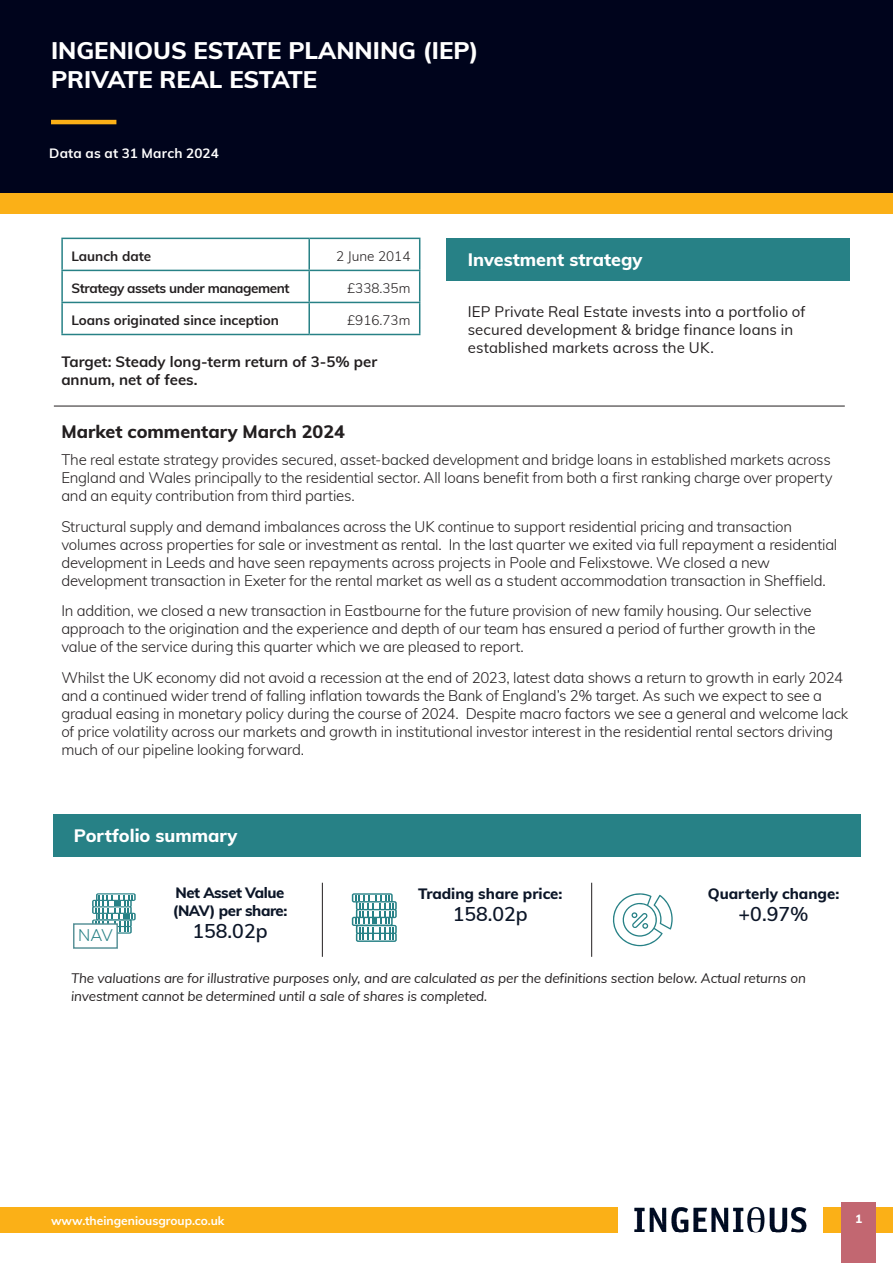
<style>
.page{position:relative;width:893px;height:1263px;background:#fff}
.page>*{position:absolute;margin:0;border:0;box-sizing:border-box;transform-origin:0 0}
.t1{font:800 24px/28.8px "Muli";color:#fff}
.Heading_2{font:600 19.5px "Muli";color:#0c1628}
.Heading_2-2{font:800 18px "Muli";color:#fff}
.Heading_2-3{font:800 18px "Muli";color:#231f20}
.t2{font:300 16.5px "Muli";color:#278186}
.Body_Copy{font:300 15px/18px "Muli";letter-spacing:-.015em;color:#231f20}
.Body_Copy-2{font:15px/18px "Muli";letter-spacing:.005em;color:#231f20}
.Body_Copy-3{font:700 15px/18px "Muli";color:#231f20}
.Heading_2-4{font:800 15px "Muli";color:#0c1628}
.Heading_2-5{font:800 15px/18px "Muli";letter-spacing:-.03em;color:#0c1628}
.Body_Copy-4{font:italic 13.5px/18px "Muli";letter-spacing:-.01em;color:#231f20}
.Body_Copy-5{font:700 13.5px "Muli";color:#231f20}
.Body_Copy-6{font:700 13.5px "Muli";letter-spacing:-.03em;color:#231f20}
.Body_Copy-7{font:300 13.5px "Muli";color:#231f20}
.Body_Copy-8{font:700 13.5px "Muli";letter-spacing:.015em;color:#fff}
.t3{font:700 12px "Muli";color:#fff}
.t4{font:800 12px "Muli";color:#fff}
</style>
<div class="page">
<div style="left:0;top:0;width:893px;height:204px;background:#00041c"></div>
<div style="left:0;top:1207px;width:893px;height:26px;background:#fbb017"></div>
<div style="left:0;top:193px;width:893px;height:21px;background:#fbb017"></div>
<div style="left:619px;top:1206px;width:204px;height:28px;background:#fff"></div>
<img style="left:635px;top:1207px;width:172px;height:26px">
<div style="left:841px;top:1202px;width:35px;height:60px;background:#c26771"></div>
<hr style="left:51px;top:120px;width:65px;height:4px;background:#fbb017">
<div style="left:53px;top:814px;width:808px;height:43px;background:#278186"></div>
<div style="left:446px;top:238px;width:404px;height:42px;background:#278186"></div>
<hr style="left:54px;top:406px;width:791px;height:1px;background:#231f20">
<svg style="left:612px;top:893px;width:61px;height:53px"></svg>
<svg style="left:352px;top:893px;width:45px;height:49px"></svg>
<hr style="left:61px;top:238px;width:248px;height:1px;background:#278186">
<hr style="left:61px;top:239px;width:2px;height:31px;background:#278186">
<hr style="left:309px;top:238px;width:111px;height:1px;background:#278186">
<hr style="left:308px;top:239px;width:2px;height:31px;background:#278186">
<hr style="left:419px;top:239px;width:1px;height:31px;background:#278186">
<hr style="left:61px;top:270px;width:248px;height:1px;background:#278186">
<hr style="left:61px;top:271px;width:2px;height:31px;background:#278186">
<hr style="left:309px;top:270px;width:111px;height:1px;background:#278186">
<hr style="left:308px;top:271px;width:2px;height:31px;background:#278186">
<hr style="left:419px;top:271px;width:1px;height:31px;background:#278186">
<hr style="left:61px;top:302px;width:248px;height:1px;background:#278186">
<hr style="left:61px;top:303px;width:2px;height:31px;background:#278186">
<hr style="left:309px;top:302px;width:111px;height:1px;background:#278186">
<hr style="left:308px;top:303px;width:2px;height:31px;background:#278186">
<hr style="left:419px;top:303px;width:1px;height:31px;background:#278186">
<hr style="left:61px;top:334px;width:248px;height:1px;background:#278186">
<hr style="left:309px;top:334px;width:111px;height:1px;background:#278186">
<svg style="left:92px;top:893px;width:44px;height:41px"></svg>
<div style="left:74px;top:924px;width:43px;height:24px;background:#fff"></div>
<div style="left:73px;top:923px;width:45px;height:26px;border:2px solid #5a9399"></div>
<hr style="left:322px;top:883px;width:1px;height:74px;background:#231f20">
<hr style="left:591px;top:883px;width:1px;height:74px;background:#231f20">
<p class="t1" style="left:51px;top:35px;width:429px">INGENIOUS ESTATE PLANNING (IEP)<br>PRIVATE REAL ESTATE</p>
<p class="Body_Copy-8" style="left:49px;top:143px;width:171px">Data as at 31 March 2024</p>
<p class="Body_Copy-5" style="left:71px;top:246px;width:81px">Launch date</p>
<p class="Body_Copy-7" style="left:336px;top:246px;width:76px">2 June 2014</p>
<p class="Body_Copy-6" style="left:71px;top:278px;width:220px">Strategy assets under management</p>
<p class="Body_Copy-7" style="left:347px;top:279px;width:65px">£338.35m</p>
<p class="Body_Copy-5" style="left:71px;top:310px;width:209px">Loans originated since inception</p>
<p class="Body_Copy-7" style="left:347px;top:311px;width:65px">£916.73m</p>
<p class="Body_Copy-3" style="left:61px;top:352px;width:317px">Target: Steady long-term return of 3-5% per annum, net of fees.</p>
<p class="Heading_2-3" style="left:61px;top:418px;width:285px">Market commentary March 2024</p>
<p class="Heading_2-2" style="left:468px;top:246px;width:176px">Investment strategy</p>
<p class="Body_Copy-2" style="left:468px;top:302px;width:339px">IEP Private Real Estate invests into a portfolio of secured development &amp; bridge finance loans in established markets across the UK.</p>
<p class="Body_Copy" style="left:61px;top:450px;width:773px">The real estate strategy provides secured, asset-backed development and bridge loans in established markets across<br>England and Wales principally to the residential sector. All loans benefit from both a first ranking charge over property and an equity contribution from third parties.</p>
<p class="Body_Copy" style="left:61px;top:516px;width:777px">Structural supply and demand imbalances across the UK continue to support residential pricing and transaction volumes across properties for sale or investment as rental. In the last quarter we exited via full repayment a residential development in Leeds and have seen repayments across projects in Poole and Felixstowe. We closed a new development transaction in Exeter for the rental market as well as a student accommodation transaction in Sheffield.</p>
<p class="Body_Copy" style="left:61px;top:601px;width:756px">In addition, we closed a new transaction in Eastbourne for the future provision of new family housing. Our selective approach to the origination and the experience and depth of our team has ensured a period of further growth in the value of the service during this quarter which we are pleased to report.</p>
<p class="Body_Copy" style="left:61px;top:668px;width:788px">Whilst the UK economy did not avoid a recession at the end of 2023, latest data shows a return to growth in early 2024 and a continued wider trend of falling inflation towards the Bank of England’s 2% target. As such we expect to see a gradual easing in monetary policy during the course of 2024. Despite macro factors we see a general and welcome lack of price volatility across our markets and growth in institutional investor interest in the residential rental sectors driving much of our pipeline looking forward.</p>
<p class="Heading_2-2" style="left:74px;top:823px;width:165px">Portfolio summary</p>
<p class="Heading_2-5" style="left:173px;top:883px;width:116px">Net Asset Value (NAV) per share:</p>
<p class="t2" style="left:78px;top:923px;width:36px">NAV</p>
<p class="Heading_2" style="left:193px;top:917px;width:77px">158.02p</p>
<p class="Heading_2-4" style="left:418px;top:883px;width:146px">Trading share price:</p>
<p class="Heading_2" style="left:453px;top:900px;width:77px">158.02p</p>
<p class="Heading_2-4" style="left:708px;top:883px;width:133px">Quarterly change:</p>
<p class="Heading_2" style="left:739px;top:900px;width:71px">+0.97%</p>
<p class="Body_Copy-4" style="left:71px;top:968px;width:736px">The valuations are for illustrative purposes only, and are calculated as per the definitions section below. Actual returns on investment cannot be determined until a sale of shares is completed.</p>
<p class="t3" style="left:51px;top:1211px;width:175px">www.theingeniousgroup.co.uk</p>
<p class="t4" style="left:855px;top:1210px;width:9px">1</p>
</div>
